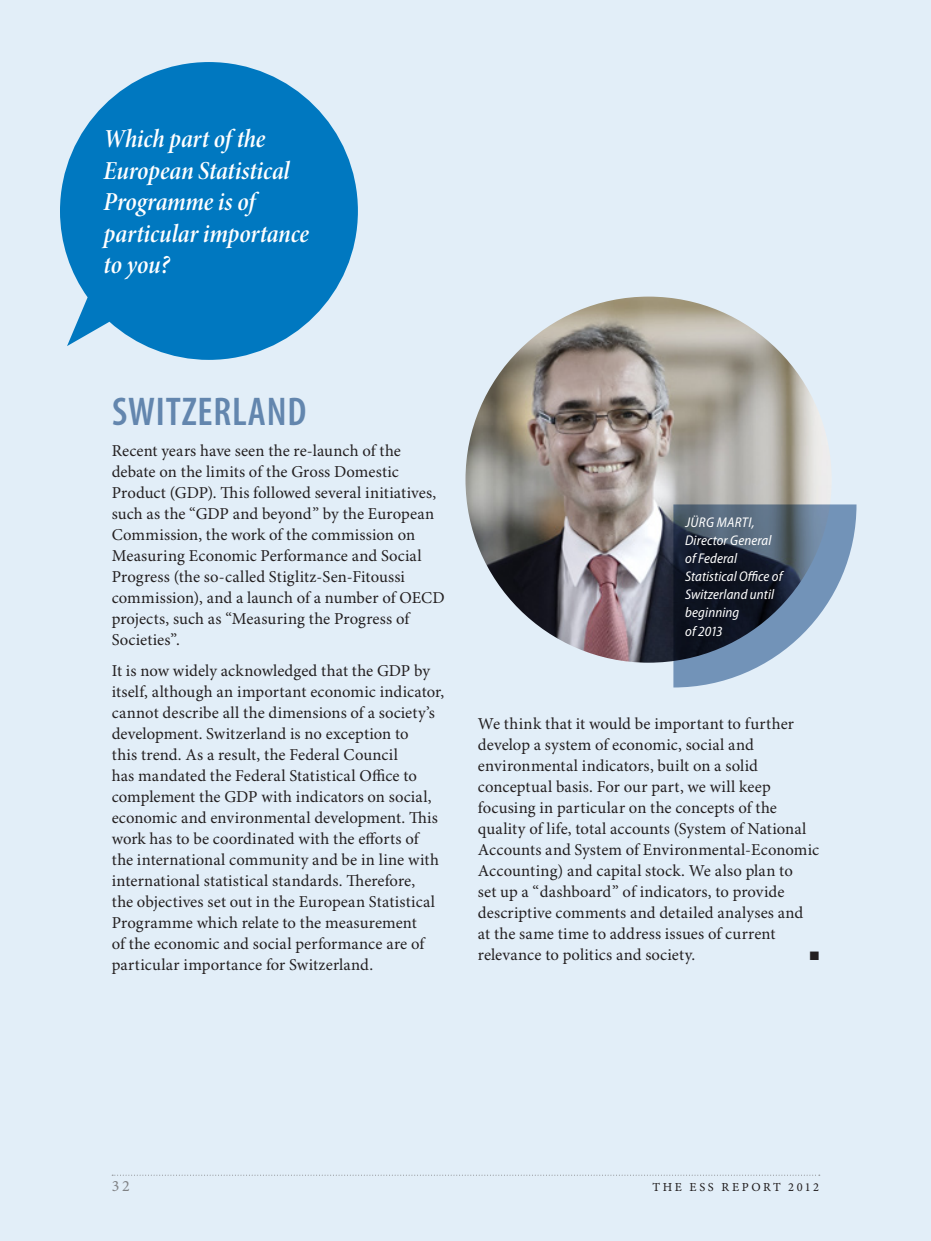
<style>
.page{position:relative;width:931px;height:1241px;background:#fff}
.page>*{position:absolute;margin:0;border:0;box-sizing:border-box;transform-origin:0 0}
.title_a{font:600 condensed 40.25px "Myriad Pro";letter-spacing:.02em;color:#6386ae}
.title_b{font:26.25px/31.5px "Minion Pro Semibold Cn It Subh";letter-spacing:-.005em;color:#fff}
.body_1{font:16.62px/21px "Minion Pro";letter-spacing:.005em;color:#231f20}
.t1{font:15.75px "Minion Pro Capt";color:#808285}
.t2{font:italic semi-condensed 14.17px/18.2px "Myriad Pro";letter-spacing:.01em;color:#fff}
.t3{font:12.25px "Minion Pro Capt";letter-spacing:.215em;color:#231f20}
.body_1-2{font:12.25px "Zapf Dingbats ITC";color:#231f20}
</style>
<div class="page">
<div style="left:0;top:0;width:930px;height:1240px;background:#e2eef8"></div>
<svg style="left:112px;top:1174px;width:707px;height:1px"></svg>
<img style="left:465px;top:296px;width:366px;height:366px;border-radius:183px">
<svg style="left:673px;top:504px;width:183px;height:183px"></svg>
<svg style="left:60px;top:62px;width:298px;height:298px;fill:#0078c0"></svg>
<p class="title_b" style="left:104px;top:124px;width:207px">Which part of the<br>European Statistical<br>Programme is of particular importance to you?</p>
<p class="title_a" style="left:112px;top:389px;width:196px">SWITZERLAND</p>
<p class="body_1" style="left:112px;top:440px;width:334px">Recent years have seen the re-launch of the debate on the limits of the Gross Domestic Product (GDP). This followed several initiatives, such as the “GDP and beyond” by the European Commission, the work of the commission on Measuring Economic Performance and Social Progress (the so-called Stiglitz-Sen-Fitoussi commission), and a launch of a number of OECD projects, such as “Measuring the Progress of Societies”.</p>
<p class="body_1" style="left:112px;top:660px;width:334px">It is now widely acknowledged that the GDP by itself, although an important economic indicator, cannot describe all the dimensions of a society’s development. Switzerland is no exception to<br>this trend. As a result, the Federal Council<br>has mandated the Federal Statistical Office to complement the GDP with indicators on social, economic and environmental development. This work has to be coordinated with the efforts of<br>the international community and be in line with international statistical standards. Therefore,<br>the objectives set out in the European Statistical Programme which relate to the measurement<br>of the economic and social performance are of particular importance for Switzerland.</p>
<p class="t2" style="left:685px;top:512px;width:99px">JÜRG MARTI,<br>Director General of Federal<br>Statistical Office of<br>Switzerland until beginning<br>of 2013</p>
<p class="body_1" style="left:477px;top:713px;width:342px">We think that it would be important to further develop a system of economic, social and environmental indicators, built on a solid conceptual basis. For our part, we will keep focusing in particular on the concepts of the quality of life, total accounts (System of National Accounts and System of Environmental-Economic Accounting) and capital stock. We also plan to<br>set up a “dashboard” of indicators, to provide descriptive comments and detailed analyses and at the same time to address issues of current relevance to politics and society.</p>
<p class="body_1-2" style="left:809px;top:949px;width:11px">■</p>
<p class="t1" style="left:112px;top:1175px;width:20px">32</p>
<p class="t3" style="left:652px;top:1178px;width:168px">THE ESS REPORT 2012</p>
</div>
